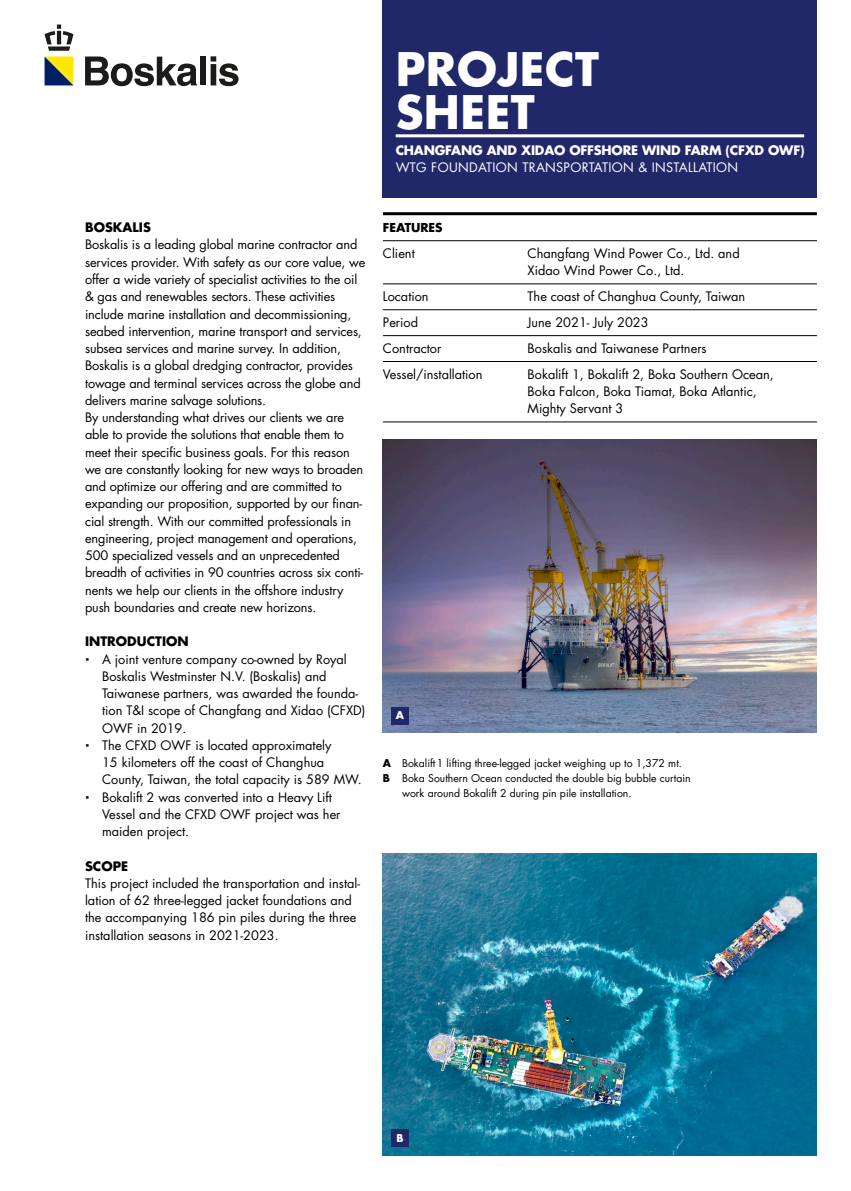
<style>
.page{position:relative;width:851px;height:1191px;background:#fff}
.page>*{position:absolute;margin:0;border:0;box-sizing:border-box;transform-origin:0 0}
._000_JEC_Heading_1{font:700 45px "Futura Std";letter-spacing:.01em;color:#fff}
.body{font:12.75px/17.2px "Futura Std";letter-spacing:-.01em;color:#000}
.body_upperline{font:12.75px/17.2px "Futura Std";color:#000}
._000_JEC_Subheading{font:700 12.75px "Futura Std";letter-spacing:-.015em;color:#fff}
._000_JEC_Subheading-2{font:12.75px "Futura Std";letter-spacing:.025em;color:#fff}
.kop_1{font:700 12.75px "Futura Std";color:#000}
.kop_3{font:700 12px "Futura Std";color:#000}
.captions{font:10.5px/15px "Futura Std";color:#000}
.t1{font:700 10.5px "Futura Std";color:#fff}
.s1{font-weight:700}
</style>
<div class="page">
<svg style="left:45px;top:57px;width:28px;height:28px"></svg>
<svg style="left:85px;top:57px;width:112px;height:29px"></svg>
<div style="left:200px;top:57px;width:6px;height:28px;background:#1b1b1a"></div>
<svg style="left:210px;top:56px;width:28px;height:30px"></svg>
<svg style="left:45px;top:25px;width:28px;height:26px"></svg>
<div style="left:383px;top:0;width:433px;height:198px;background:#202869"></div>
<hr style="left:395px;top:134px;width:409px;height:3px;background:#fff">
<img style="left:383px;top:853px;width:433px;height:302px">
<img style="left:383px;top:440px;width:433px;height:292px">
<div style="left:391px;top:707px;width:17px;height:17px;background:#202869"></div>
<div style="left:391px;top:1129px;width:17px;height:17px;background:#202869"></div>
<hr style="left:383px;top:212px;width:433px;height:3px;background:#000">
<hr style="left:383px;top:240px;width:433px;height:1px;background:#000">
<hr style="left:383px;top:283px;width:433px;height:1px;background:#000">
<hr style="left:383px;top:309px;width:433px;height:1px;background:#000">
<hr style="left:383px;top:335px;width:433px;height:1px;background:#000">
<hr style="left:383px;top:361px;width:433px;height:1px;background:#000">
<hr style="left:383px;top:421px;width:433px;height:1px;background:#000">
<p class="_000_JEC_Heading_1" style="left:395px;top:39px;width:205px">PROJECT</p>
<p class="_000_JEC_Heading_1" style="left:395px;top:82px;width:141px">SHEET</p>
<p class="_000_JEC_Subheading" style="left:395px;top:141px;width:410px">CHANGFANG AND XIDAO OFFSHORE WIND FARM (CFXD OWF)</p>
<p class="_000_JEC_Subheading-2" style="left:395px;top:159px;width:344px">WTG FOUNDATION TRANSPORTATION &amp; INSTALLATION</p>
<p class="kop_1" style="left:85px;top:219px;width:67px">BOSKALIS</p>
<p class="body" style="left:85px;top:236px;width:282px">Boskalis is a leading global marine contractor and services provider. With safety as our core value, we offer a wide variety of specialist activities to the oil &amp; gas and renewables sectors. These activities include marine installation and decommissioning, seabed intervention, marine transport and services, subsea services and marine survey. In addition, Boskalis is a global dredging contractor, provides towage and terminal services across the globe and delivers marine salvage solutions.</p>
<p class="body" style="left:85px;top:409px;width:279px">By understanding what drives our clients we are able to provide the solutions that enable them to meet their specific business goals. For this reason we are constantly looking for new ways to broaden and optimize our offering and are committed to expanding our proposition, supported by our finan&shy;cial strength. With our committed professionals in engineering, project management and operations, 500 specialized vessels and an unprecedented breadth of activities in 90 countries across six conti&shy;nents we help our clients in the offshore industry push boundaries and create new horizons.</p>
<p class="kop_1" style="left:85px;top:633px;width:105px">INTRODUCTION</p>
<p class="body" style="left:102px;top:650px;width:265px">A joint venture company co-owned by Royal Boskalis Westminster N.V. (Boskalis) and Taiwanese partners, was awarded the founda&shy;tion T&amp;I scope of Changfang and Xidao (CFXD)<br>OWF in 2019.</p>
<p class="body" style="left:102px;top:736px;width:261px">The CFXD OWF is located approximately<br>15 kilometers off the coast of Changhua<br>County, Taiwan, the total capacity is 589 MW.</p>
<p class="body" style="left:102px;top:788px;width:240px">Bokalift 2 was converted into a Heavy Lift<br>Vessel and the CFXD OWF project was her maiden project.</p>
<p class="kop_1" style="left:85px;top:857px;width:45px">SCOPE</p>
<p class="body" style="left:85px;top:874px;width:276px">This project included the transportation and instal&shy;lation of 62 three-legged jacket foundations and the accompanying 186 pin piles during the three installation seasons in 2021-2023.</p>
<p class="kop_3" style="left:383px;top:220px;width:61px">FEATURES</p>
<p class="body_upperline" style="left:383px;top:245px;width:33px">Client</p>
<p class="body_upperline" style="left:527px;top:245px;width:213px">Changfang Wind Power Co., Ltd. and<br>Xidao Wind Power Co., Ltd.</p>
<p class="body_upperline" style="left:383px;top:288px;width:47px">Location</p>
<p class="body_upperline" style="left:527px;top:288px;width:219px">The coast of Changhua County, Taiwan</p>
<p class="body_upperline" style="left:383px;top:314px;width:37px">Period</p>
<p class="body_upperline" style="left:527px;top:314px;width:122px">June 2021- July 2023</p>
<p class="body_upperline" style="left:383px;top:340px;width:60px">Contractor</p>
<p class="body_upperline" style="left:527px;top:340px;width:180px">Boskalis and Taiwanese Partners</p>
<p class="body_upperline" style="left:383px;top:366px;width:101px">Vessel/installation</p>
<p class="body_upperline" style="left:527px;top:366px;width:247px">Bokalift 1, Bokalift 2, Boka Southern Ocean,<br>Boka Falcon, Boka Tiamat, Boka Atlantic,<br>Mighty Servant 3</p>
<p class="t1" style="left:396px;top:708px;width:10px">A</p>
<p class="captions" style="left:383px;top:756px;width:300px"><span class="s1">A</span> Bokalift1 lifting three-legged jacket weighing up to 1,372 mt.</p>
<p class="captions" style="left:402px;top:771px;width:290px;text-indent:-19px"><span class="s1">B</span> Boka Southern Ocean conducted the double big bubble curtain work around Bokalift 2 during pin pile installation.</p>
<p class="t1" style="left:396px;top:1131px;width:9px">B</p>
</div>
